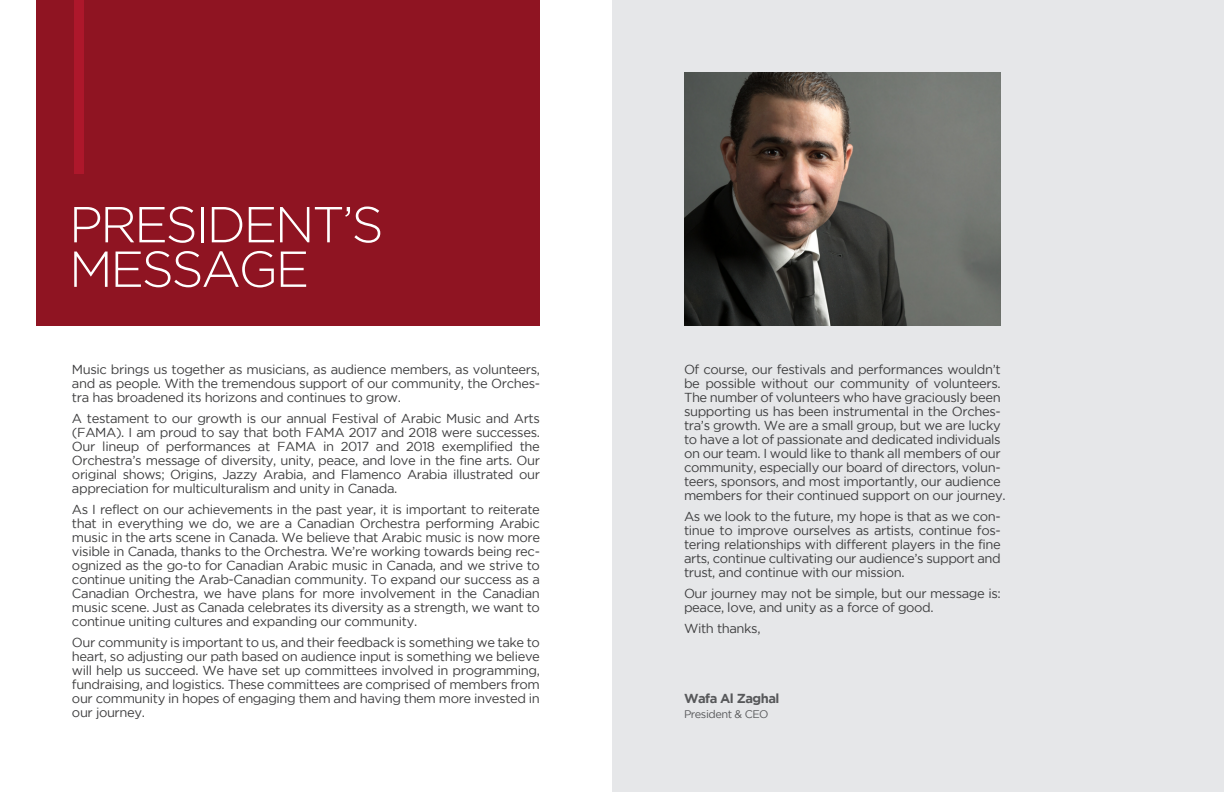
<style>
.page{position:relative;width:1224px;height:792px;background:#fff}
.page>*{position:absolute;margin:0;border:0;box-sizing:border-box;transform-origin:0 0}
.t1{font:300 50.5px/44.5px "Gotham";letter-spacing:-.05em;color:#fff}
.t2{font:13px/14px "Gotham";letter-spacing:-.03em;color:#3e3e3f;text-align:justify}
.t3{font:700 13px "Gotham";letter-spacing:-.04em;color:#57585a}
.t4{font:11px "Gotham";letter-spacing:-.04em;color:#57585a}
</style>
<div class="page">
<div style="left:612px;top:0;width:612px;height:792px;background:#e6e7e9"></div>
<img style="left:684px;top:72px;width:317px;height:253px">
<div style="left:36px;top:0;width:504px;height:325px;background:#8f1422"></div>
<div style="left:74px;top:0;width:10px;height:174px;background:#ae172b"></div>
<h1 class="t1" style="left:69px;top:202px;width:316px">PRESIDENT’S<br>MESSAGE</h1>
<p class="t2" style="left:72px;top:362px;width:470px">Music brings us together as musicians, as audience members, as volunteers, and as people. With the tremendous support of our community, the Orches&shy;tra has broadened its horizons and continues to grow.</p>
<p class="t2" style="left:72px;top:411px;width:469px">A testament to our growth is our annual Festival of Arabic Music and Arts (FAMA). I am proud to say that both FAMA 2017 and 2018 were successes.<br>Our lineup of performances at FAMA in 2017 and 2018 exemplified the Orchestra’s message of diversity, unity, peace, and love in the fine arts. Our original shows; Origins, Jazzy Arabia, and Flamenco Arabia illustrated our appreciation for multiculturalism and unity in Canada.</p>
<p class="t2" style="left:72px;top:502px;width:470px">As I reflect on our achievements in the past year, it is important to reiterate that in everything we do, we are a Canadian Orchestra performing Arabic music in the arts scene in Canada. We believe that Arabic music is now more visible in Canada, thanks to the Orchestra. We’re working towards being rec&shy;ognized as the go-to for Canadian Arabic music in Canada, and we strive to continue uniting the Arab-Canadian community. To expand our success as a Canadian Orchestra, we have plans for more involvement in the Canadian music scene. Just as Canada celebrates its diversity as a strength, we want to continue uniting cultures and expanding our community.</p>
<p class="t2" style="left:72px;top:635px;width:470px">Our community is important to us, and their feedback is something we take to heart, so adjusting our path based on audience input is something we believe will help us succeed. We have set up committees involved in programming, fundraising, and logistics. These committees are comprised of members from our community in hopes of engaging them and having them more invested in our journey.</p>
<p class="t2" style="left:684px;top:362px;width:323px;text-align:left">Of course, our festivals and performances wouldn’t be possible without our community of volunteers.<br>The number of volunteers who have graciously been supporting us has been instrumental in the Orches&shy;tra’s growth. We are a small group, but we are lucky to have a lot of passionate and dedicated individuals on our team. I would like to thank all members of our community, especially our board of directors, volun&shy;teers, sponsors, and most importantly, our audience members for their continued support on our journey.</p>
<p class="t2" style="left:684px;top:509px;width:318px">As we look to the future, my hope is that as we con&shy;tinue to improve ourselves as artists, continue fos&shy;tering relationships with different players in the fine arts, continue cultivating our audience’s support and trust, and continue with our mission.</p>
<p class="t2" style="left:684px;top:586px;width:318px">Our journey may not be simple, but our message is: peace, love, and unity as a force of good.</p>
<p class="t2" style="left:684px;top:621px;width:78px">With thanks,</p>
<p class="t3" style="left:684px;top:691px;width:97px">Wafa Al Zaghal</p>
<p class="t4" style="left:684px;top:708px;width:86px">President &amp; CEO</p>
</div>
